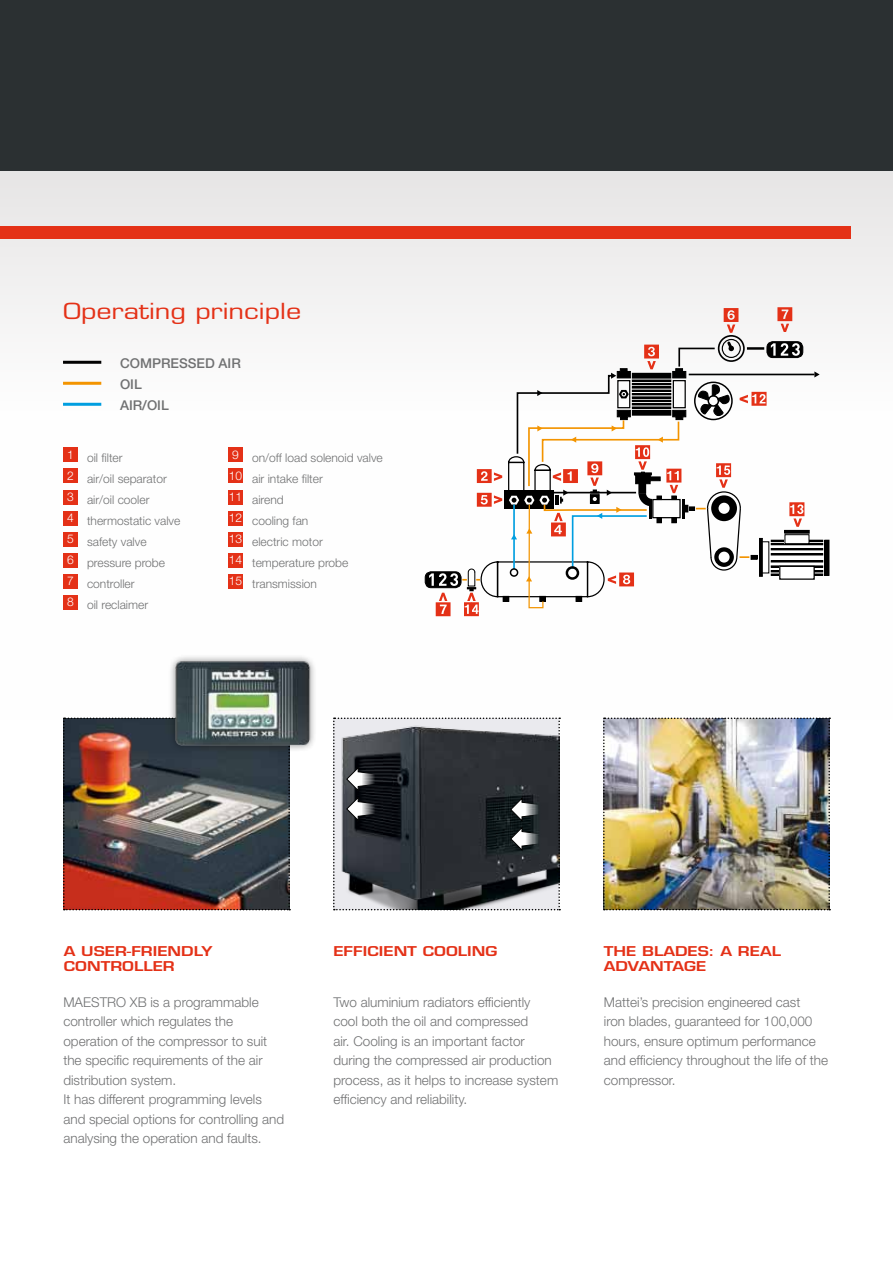
<style>
.page{position:relative;width:893px;height:1263px;background:#fff}
.page>*{position:absolute;margin:0;border:0;box-sizing:border-box;transform-origin:0 0}
.t1{font:21.6px "Eurostile LT Std";color:#e43117;scale:1.25 1}
.t2{font:300 13.5px/19.5px "Helvetica Neue LT Std";color:#707172}
.t3{font:500 13.5px/21px "Helvetica Neue LT Std";color:#707172}
.t4{font:600 13.2px/15px "Eurostile LT Std";color:#e43117;scale:1.25 1}
.t5{font:300 12px/21px "Helvetica Neue LT Std";color:#707172}
</style>
<div class="page">
<svg style="left:0;top:170px;width:893px;height:549px"></svg>
<div style="left:0;top:0;width:893px;height:170px;background:#2b3032"></div>
<img style="left:63px;top:717px;width:227px;height:193px">
<img style="left:603px;top:717px;width:227px;height:193px">
<div style="left:0;top:226px;width:850px;height:13px;background:#e43117"></div>
<svg style="left:333px;top:717px;width:227px;height:193px"></svg>
<div style="left:63px;top:447px;width:15px;height:15px;background:#e43117"></div>
<div style="left:63px;top:468px;width:15px;height:15px;background:#e43117"></div>
<div style="left:63px;top:489px;width:15px;height:15px;background:#e43117"></div>
<div style="left:63px;top:510px;width:15px;height:15px;background:#e43117"></div>
<div style="left:63px;top:531px;width:15px;height:15px;background:#e43117"></div>
<div style="left:63px;top:552px;width:15px;height:15px;background:#e43117"></div>
<div style="left:63px;top:573px;width:15px;height:15px;background:#e43117"></div>
<div style="left:63px;top:594px;width:15px;height:15px;background:#e43117"></div>
<div style="left:228px;top:447px;width:15px;height:15px;background:#e43117"></div>
<div style="left:228px;top:468px;width:15px;height:15px;background:#e43117"></div>
<div style="left:228px;top:489px;width:15px;height:15px;background:#e43117"></div>
<div style="left:228px;top:510px;width:15px;height:15px;background:#e43117"></div>
<div style="left:228px;top:531px;width:15px;height:15px;background:#e43117"></div>
<div style="left:228px;top:552px;width:15px;height:15px;background:#e43117"></div>
<div style="left:228px;top:573px;width:15px;height:15px;background:#e43117"></div>
<hr style="left:63px;top:361px;width:38px;height:3px;background:#000">
<hr style="left:63px;top:382px;width:38px;height:3px;background:#f39400">
<hr style="left:63px;top:403px;width:38px;height:3px;background:#009ee0">
<div style="left:718px;top:335px;width:27px;height:27px;border:2px solid #000;border-radius:50%"></div>
<div style="left:771px;top:540px;width:52px;height:2px;border:1px solid #000"></div>
<div style="left:784px;top:530px;width:25px;height:3px;border:1px solid #000"></div>
<div style="left:771px;top:543px;width:52px;height:2px;border:1px solid #000"></div>
<div style="left:771px;top:548px;width:52px;height:2px;border:1px solid #000"></div>
<div style="left:771px;top:553px;width:52px;height:2px;border:1px solid #000"></div>
<div style="left:771px;top:560px;width:52px;height:2px;border:1px solid #000"></div>
<div style="left:771px;top:566px;width:52px;height:1px;border:1px solid #000"></div>
<div style="left:771px;top:570px;width:52px;height:2px;border:1px solid #000"></div>
<div style="left:771px;top:574px;width:52px;height:1px;border:1px solid #000"></div>
<div style="left:780px;top:566px;width:34px;height:13px;background:#fff"></div>
<div style="left:779px;top:566px;width:36px;height:14px;border:1px solid #000"></div>
<div style="left:785px;top:535px;width:24px;height:9px;background:#fff"></div>
<div style="left:784px;top:534px;width:25px;height:10px;border:1px solid #000"></div>
<div style="left:825px;top:540px;width:4px;height:36px;border:1px solid #000"></div>
<hr style="left:689px;top:374px;width:125px;height:1px;background:#000">
<div style="left:425px;top:572px;width:36px;height:16px;background:#000;border-radius:6px"></div>
<div style="left:425px;top:571px;width:36px;height:17px;border:1px solid #000;border-radius:6px"></div>
<svg style="left:777px;top:307px;width:15px;height:25px"></svg>
<svg style="left:724px;top:308px;width:14px;height:25px"></svg>
<svg style="left:814px;top:371px;width:6px;height:6px"></svg>
<svg style="left:429px;top:339px;width:375px;height:277px"></svg>
<div style="left:566px;top:566px;width:13px;height:14px;border:2px solid #000;border-radius:50%"></div>
<img style="left:162px;top:646px;width:159px;height:111px">
<h1 class="t1" style="left:63px;top:298px;width:192px">Operating principle</h1>
<p class="t3" style="left:120px;top:353px;width:122px">COMPRESSED AIR<br>OIL<br>AIR/OIL</p>
<p class="t5" style="left:67px;top:447px;width:115px"><sup>1</sup> oil filter<br><sup>2</sup> air/oil separator<br><sup>3</sup> air/oil cooler<br><sup>4</sup> thermostatic valve<br><sup>5</sup> safety valve<br><sup>6</sup> pressure probe<br><sup>7</sup> controller<br><sup>8</sup> oil reclaimer</p>
<p class="t5" style="left:229px;top:447px;width:155px"><sup>9</sup> on/off load solenoid valve<br><sup>10</sup> air intake filter<br><sup>11</sup> airend<br><sup>12</sup> cooling fan<br><sup>13</sup> electric motor<br><sup>14</sup> temperature probe<br><sup>15</sup> transmission</p>
<p class="t4" style="left:64px;top:944px;width:120px">A USER-FRIENDLY<br>CONTROLLER</p>
<p class="t2" style="left:63px;top:992px;width:222px">MAESTRO XB is a programmable controller which regulates the operation of the compressor to suit the specific requirements of the air distribution system.<br>It has different programming levels and special options for controlling and analysing the operation and faults.</p>
<p class="t4" style="left:333px;top:944px;width:133px">EFFICIENT COOLING</p>
<p class="t2" style="left:333px;top:992px;width:226px">Two aluminium radiators efficiently cool both the oil and compressed<br>air. Cooling is an important factor during the compressed air production process, as it helps to increase system efficiency and reliability.</p>
<p class="t4" style="left:604px;top:944px;width:143px">THE BLADES: A REAL<br>ADVANTAGE</p>
<p class="t2" style="left:604px;top:992px;width:226px">Mattei’s precision engineered cast<br>iron blades, guaranteed for 100,000 hours, ensure optimum performance and efficiency throughout the life of the compressor.</p>
</div>
